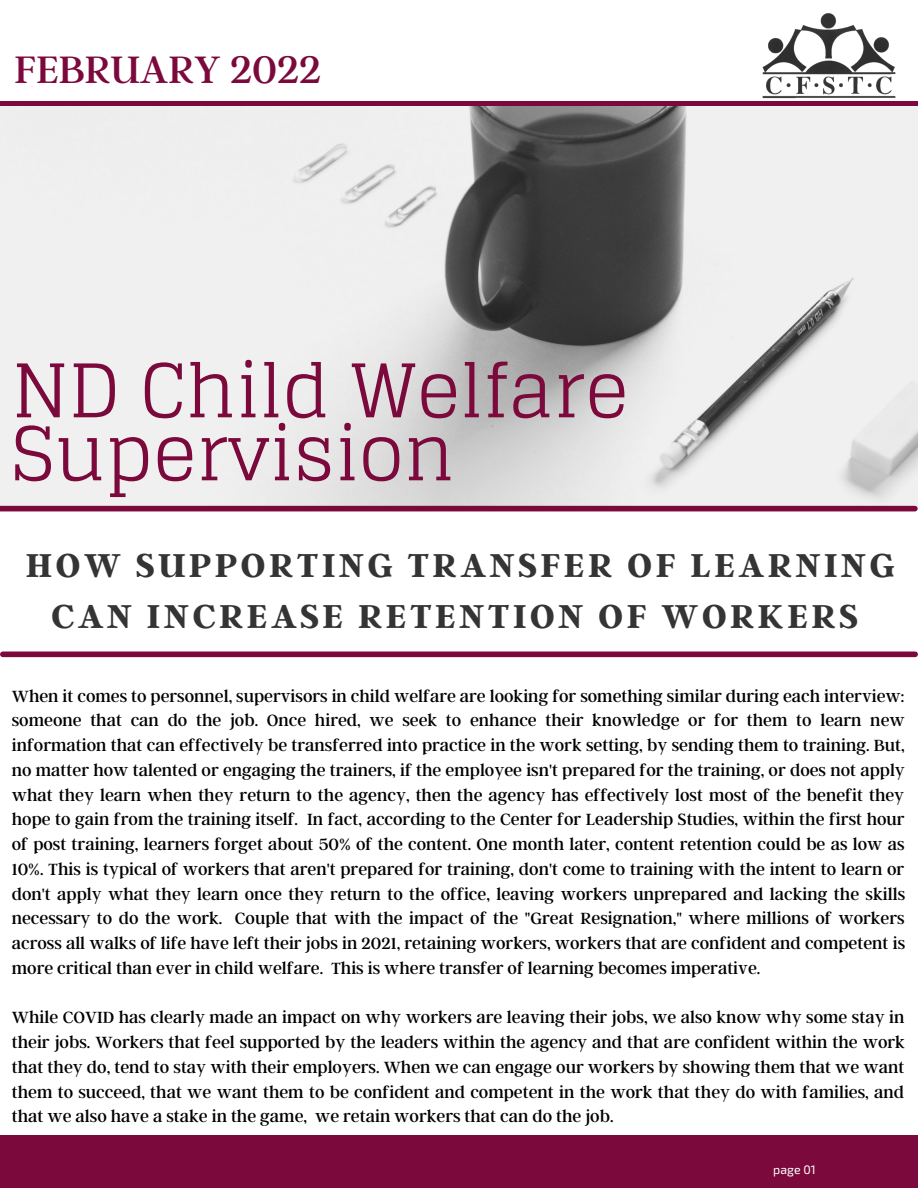
<style>
.page{position:relative;width:918px;height:1188px;background:#fff}
.page>*{position:absolute;margin:0;border:0;box-sizing:border-box;transform-origin:0 0}
.t1{font:73.8px/63px "Glegoo";color:#7b093c}
.t2{font:42.6px "Argent CF";color:#7b093c}
.t3{font:700 36.9px/50.7px "Argent CF";letter-spacing:.09em;color:#343434;text-align:center}
.t4{font:18px/24.8px "Argent CF";color:#000;text-align:justify}
.t5{font:12.3px "Exo 2";color:#fff}
</style>
<div class="page">
<div style="left:0;top:1136px;width:918px;height:52px;background:#7b093c"></div>
<img style="left:0;top:106px;width:918px;height:402px">
<div style="left:0;top:101px;width:918px;height:5px;background:#7b093c"></div>
<div style="left:0;top:506px;width:915px;height:5px;background:#7b093c"></div>
<div style="left:3px;top:652px;width:912px;height:5px;background:#7b093c"></div>
<img style="left:762px;top:13px;width:133px;height:86px">
<p class="t2" style="left:14px;top:41px;width:308px">FEBRUARY 2022</p>
<p class="t1" style="left:12px;top:360px;width:618px">ND Child Welfare<br>Supervision</p>
<p class="t3" style="left:26px;top:538px;width:870px">HOW SUPPORTING TRANSFER OF LEARNING<br>CAN INCREASE RETENTION OF WORKERS</p>
<p class="t4" style="left:12px;top:683px;width:895px">When it comes to personnel, supervisors in child welfare are looking for something similar during each interview: someone that can do the job. Once hired, we seek to enhance their knowledge or for them to learn new information that can effectively be transferred into practice in the work setting, by sending them to training. But, no matter how talented or engaging the trainers, if the employee isn't prepared for the training, or does not apply what they learn when they return to the agency, then the agency has effectively lost most of the benefit they hope to gain from the training itself. In fact, according to the Center for Leadership Studies, within the first hour of post training, learners forget about 50% of the content. One month later, content retention could be as low as 10%. This is typical of workers that aren't prepared for training, don't come to training with the intent to learn or don't apply what they learn once they return to the office, leaving workers unprepared and lacking the skills necessary to do the work. Couple that with the impact of the "Great Resignation," where millions of workers across all walks of life have left their jobs in 2021, retaining workers, workers that are confident and competent is more critical than ever in child welfare. This is where transfer of learning becomes imperative.</p>
<p class="t4" style="left:12px;top:1004px;width:895px">While COVID has clearly made an impact on why workers are leaving their jobs, we also know why some stay in their jobs. Workers that feel supported by the leaders within the agency and that are confident within the work that they do, tend to stay with their employers. When we can engage our workers by showing them that we want them to succeed, that we want them to be confident and competent in the work that they do with families, and that we also have a stake in the game, we retain workers that can do the job.</p>
<p class="t5" style="left:773px;top:1161px;width:44px">page 01</p>
</div>
